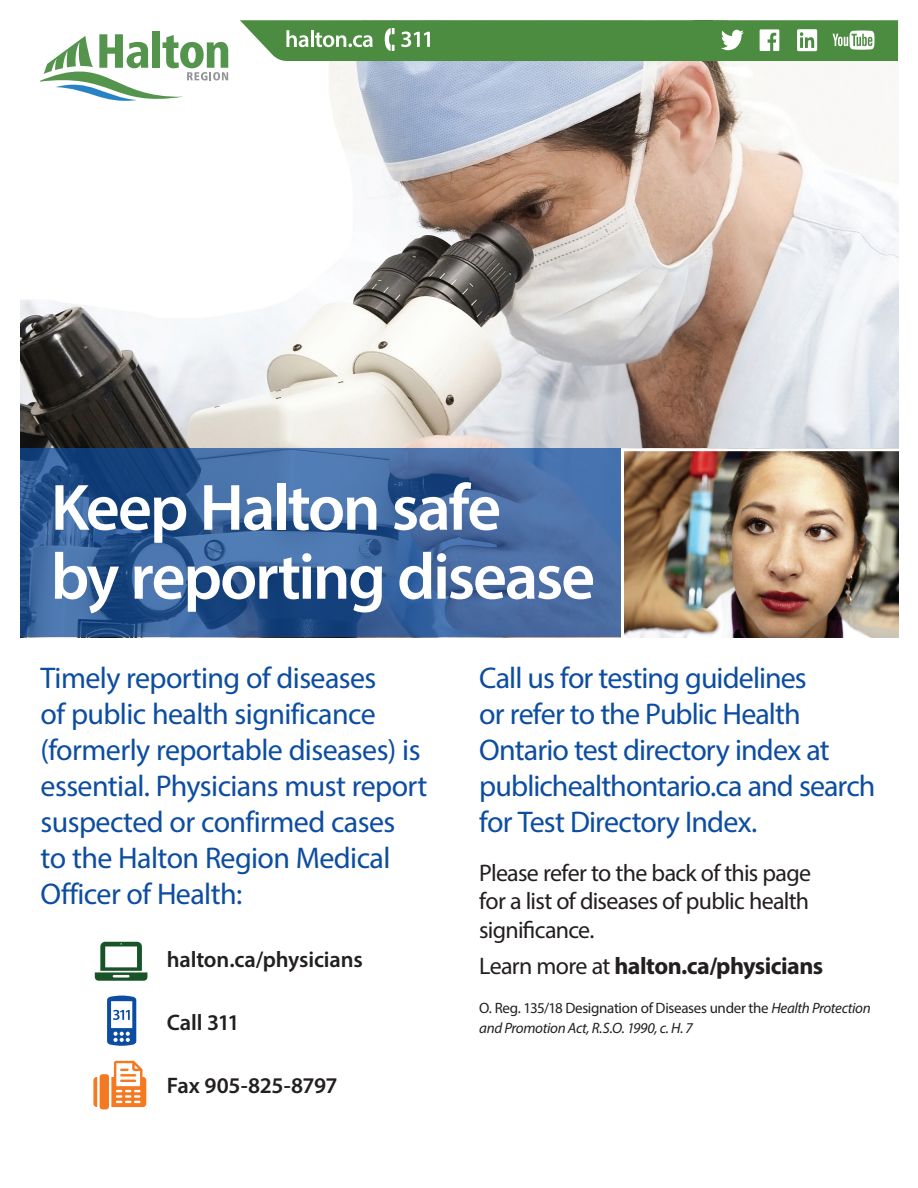
<style>
.page{position:relative;width:918px;height:1188px;background:#fff}
.page>*{position:absolute;margin:0;border:0;box-sizing:border-box;transform-origin:0 0}
.t1{font:600 66px/69px "Myriad Pro";letter-spacing:-.035em;color:#fff}
.t2{font:30px/36px "Myriad Pro";letter-spacing:-.02em;color:#0d4da1}
.t3{font:24px/28.5px "Myriad Pro";letter-spacing:-.03em;color:#231f20;text-align:justify}
.t4{font:700 24px "Myriad Pro";letter-spacing:-.025em;color:#231f20}
.t5{font:600 22.5px "Myriad Pro";letter-spacing:-.01em;color:#231f20}
.t6{font:italic 15px/19.5px "Myriad Pro";letter-spacing:-.02em;color:#231f20}
.s1{font-weight:400}
.s2{font-style:normal}
</style>
<div class="page">
<img style="left:20px;top:31px;width:878px;height:417px">
<div style="left:152px;top:32px;width:8px;height:36px;background:#54944d"></div>
<svg style="left:40px;top:34px;width:188px;height:67px"></svg>
<svg style="left:240px;top:20px;width:658px;height:41px;background:#609956"></svg>
<svg style="left:20px;top:448px;width:601px;height:189px;background:#38619a"></svg>
<svg style="left:95px;top:942px;width:52px;height:39px"></svg>
<svg style="left:107px;top:995px;width:29px;height:51px"></svg>
<svg style="left:93px;top:1061px;width:53px;height:48px"></svg>
<img style="left:624px;top:451px;width:274px;height:186px">
<h1 class="t1" style="left:51px;top:471px;width:546px">Keep Halton safe<br>by reporting disease</h1>
<p class="t2" style="left:41px;top:659px;width:388px">Timely reporting of diseases<br>of public health significance (formerly reportable diseases) is essential. Physicians must report suspected or confirmed cases to the Halton Region Medical<br>Officer of Health:</p>
<p class="t2" style="left:479px;top:659px;width:398px">Call us for testing guidelines<br>or refer to the Public Health<br>Ontario test directory index at publichealthontario.ca and search for Test Directory Index.</p>
<p class="t3" style="left:479px;top:858px;width:334px">Please refer to the back of this page for a list of diseases of public health significance.</p>
<p class="t4" style="left:479px;top:950px;width:346px"><span class="s1">Learn more at</span> halton.ca/physicians</p>
<p class="t6" style="left:479px;top:998px;width:393px"><span class="s2">O. Reg. 135/18 Designation of Diseases under the</span> Health Protection and Promotion Act, R.S.O. 1990, c. H. 7</p>
<p class="t5" style="left:167px;top:945px;width:197px">halton.ca/physicians</p>
<p class="t5" style="left:167px;top:1008px;width:74px">Call 311</p>
<p class="t5" style="left:167px;top:1071px;width:172px">Fax 905-825-8797</p>
</div>
